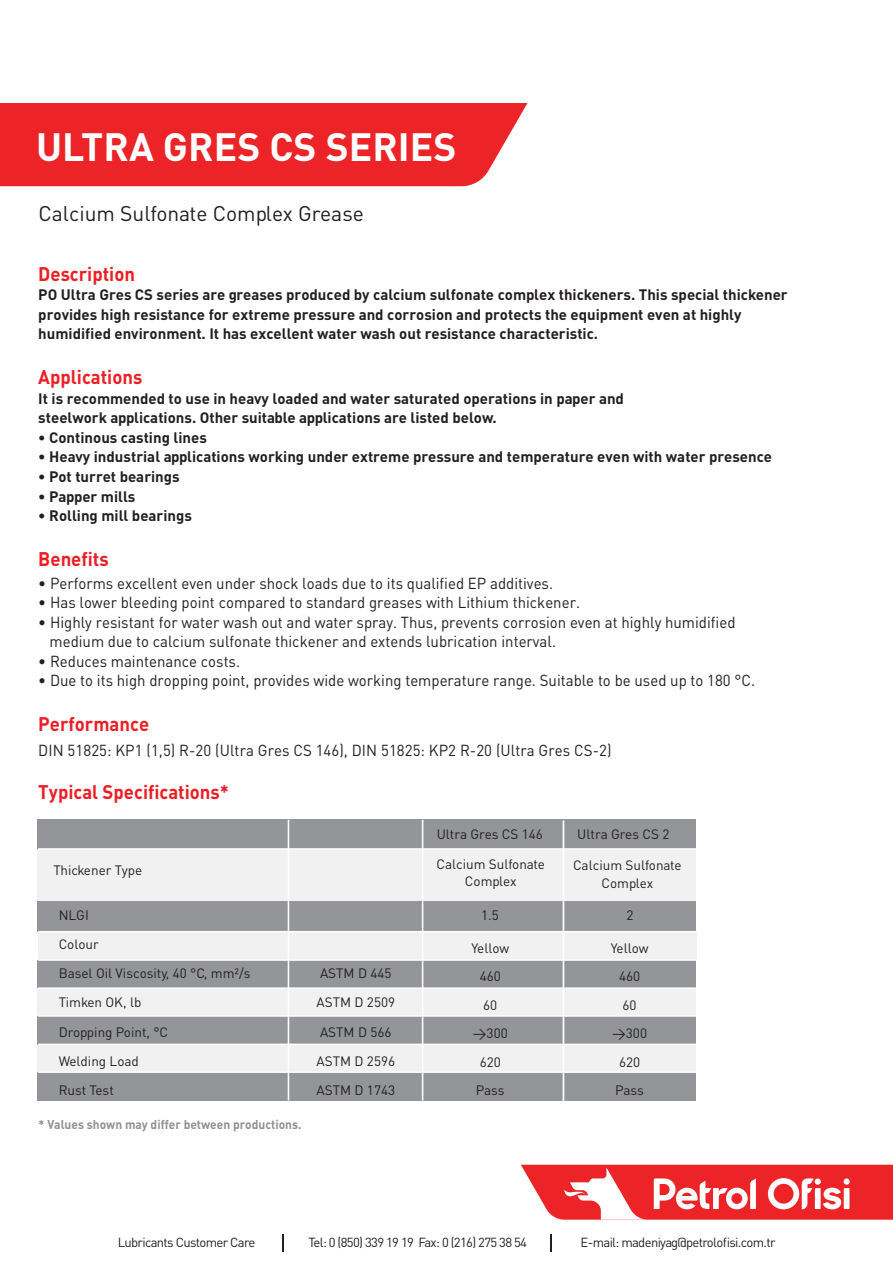
<style>
.page{position:relative;width:893px;height:1263px;background:#fff}
.page>*{position:absolute;margin:0;border:0;box-sizing:border-box;transform-origin:0 0}
.t1{font:39px "DINT Bold Tr";color:#fff}
.t2{font:21px "DIN Tr";color:#231f20}
.t3{font:19.5px "DINT Bold Tr";color:#ed1d24;scale:.95 1}
.t4{font:15.75px/19.5px "DIN Tr";color:#231f20;scale:.95 1}
.t5{font:15px/19.5px "DINT Bold Tr";color:#231f20}
.t6{font:13.5px/28.5px "DIN Tr";color:#231f20;text-align:center}
.t7{font:13.05px "DIN Tr";letter-spacing:-.05em;color:#231f20}
.t8{font:12.6px "DINT Bold Tr";color:#929191;scale:.95 1}
</style>
<div class="page">
<div style="left:38px;top:848px;width:658px;height:53px;background:#f1f1f2"></div>
<div style="left:38px;top:901px;width:658px;height:30px;background:#939598"></div>
<div style="left:38px;top:819px;width:658px;height:29px;background:#939598"></div>
<div style="left:38px;top:931px;width:658px;height:29px;background:#f1f1f2"></div>
<div style="left:38px;top:960px;width:658px;height:28px;background:#939598"></div>
<div style="left:38px;top:988px;width:658px;height:28px;background:#f1f1f2"></div>
<div style="left:38px;top:1044px;width:658px;height:29px;background:#f1f1f2"></div>
<div style="left:38px;top:1016px;width:658px;height:29px;background:#939598"></div>
<div style="left:38px;top:1072px;width:658px;height:29px;background:#939598"></div>
<hr style="left:288px;top:820px;width:1px;height:280px;background:#fff">
<hr style="left:38px;top:848px;width:658px;height:1px;background:#fff">
<hr style="left:38px;top:931px;width:658px;height:1px;background:#fff">
<hr style="left:38px;top:1015px;width:658px;height:2px;background:#fff">
<hr style="left:38px;top:959px;width:658px;height:2px;background:#fff">
<hr style="left:38px;top:1043px;width:658px;height:2px;background:#fff">
<hr style="left:38px;top:987px;width:658px;height:2px;background:#fff">
<hr style="left:38px;top:1071px;width:658px;height:2px;background:#fff">
<hr style="left:422px;top:820px;width:1px;height:280px;background:#fff">
<hr style="left:563px;top:820px;width:1px;height:281px;background:#fff">
<div style="left:0;top:103px;width:527px;height:83px;background:#ec2427"></div>
<svg style="left:521px;top:1165px;width:372px;height:55px"></svg>
<svg style="left:283px;top:1234px;width:1px;height:17px"></svg>
<svg style="left:551px;top:1234px;width:1px;height:17px"></svg>
<h1 class="t1" style="left:36px;top:121px;width:422px">ULTRA GRES CS SERIES</h1>
<h2 class="t2" style="left:38px;top:200px;width:327px">Calcium Sulfonate Complex Grease</h2>
<h3 class="t3" style="left:38px;top:261px;width:103px">Description</h3>
<p class="t5" style="left:38px;top:285px;width:751px">PO Ultra Gres CS series are greases produced by calcium sulfonate complex thickeners. This special thickener provides high resistance for extreme pressure and corrosion and protects the equipment even at highly humidified environment. It has excellent water wash out resistance characteristic.</p>
<h3 class="t3" style="left:38px;top:365px;width:111px">Applications</h3>
<p class="t5" style="left:38px;top:388px;width:587px">It is recommended to use in heavy loaded and water saturated operations in paper and steelwork applications. Other suitable applications are listed below.</p>
<p class="t5" style="left:38px;top:427px;width:170px">• Continous casting lines</p>
<p class="t5" style="left:38px;top:447px;width:735px">• Heavy industrial applications working under extreme pressure and temperature even with water presence</p>
<p class="t5" style="left:38px;top:466px;width:143px">• Pot turret bearings</p>
<p class="t5" style="left:38px;top:486px;width:99px">• Papper mills</p>
<p class="t5" style="left:38px;top:505px;width:155px">• Rolling mill bearings</p>
<h3 class="t3" style="left:38px;top:546px;width:76px">Benefits</h3>
<p class="t4" style="left:38px;top:573px;width:543px">• Performs excellent even under shock loads due to its qualified EP additives.</p>
<p class="t4" style="left:38px;top:592px;width:572px">• Has lower bleeding point compared to standard greases with Lithium thickener.</p>
<p class="t4" style="left:50px;top:612px;width:724px;text-indent:-11px">• Highly resistant for water wash out and water spray. Thus, prevents corrosion even at highly humidified medium due to calcium sulfonate thickener and extends lubrication interval.</p>
<p class="t4" style="left:38px;top:651px;width:214px">• Reduces maintenance costs.</p>
<p class="t4" style="left:38px;top:670px;width:756px">• Due to its high dropping point, provides wide working temperature range. Suitable to be used up to 180 °C.</p>
<h3 class="t3" style="left:38px;top:711px;width:118px">Performance</h3>
<p class="t4" style="left:38px;top:740px;width:605px">DIN 51825: KP1 (1,5) R-20 (Ultra Gres CS 146), DIN 51825: KP2 R-20 (Ultra Gres CS-2)</p>
<h3 class="t3" style="left:38px;top:779px;width:202px">Typical Specifications*</h3>
<p class="t6" style="left:53px;top:855px;width:90px">Thickener Type</p>
<p class="t6" style="left:59px;top:900px;width:193px;line-height:29.2px;text-align:left">NLGI<br>Colour<br>Basel Oil Viscosity, 40 °C, mm²/s</p>
<p class="t6" style="left:320px;top:959px;width:73px">ASTM D 445</p>
<p class="t6" style="left:59px;top:988px;width:84px">Timken OK, lb</p>
<p class="t6" style="left:317px;top:988px;width:80px">ASTM D 2509</p>
<p class="t6" style="left:59px;top:1017px;width:111px">Dropping Point, °C</p>
<p class="t6" style="left:320px;top:1017px;width:73px">ASTM D 566</p>
<p class="t6" style="left:59px;top:1046px;width:82px">Welding Load</p>
<p class="t6" style="left:317px;top:1046px;width:80px">ASTM D 2596</p>
<p class="t6" style="left:59px;top:1076px;width:57px">Rust Test</p>
<p class="t6" style="left:317px;top:1076px;width:80px">ASTM D 1743</p>
<p class="t8" style="left:39px;top:1116px;width:278px">* Values shown may differ between productions.</p>
<p class="t6" style="left:437px;top:819px;width:108px">Ultra Gres CS 146</p>
<p class="t6" style="left:577px;top:819px;width:94px">Ultra Gres CS 2</p>
<p class="t6" style="left:573px;top:857px;width:110px;line-height:17.2px">Calcium Sulfonate<br>Complex</p>
<p class="t6" style="left:626px;top:901px;width:9px">2</p>
<p class="t6" style="left:436px;top:855px;width:110px;line-height:17.2px">Calcium Sulfonate<br>Complex</p>
<p class="t6" style="left:481px;top:901px;width:19px">1.5</p>
<p class="t6" style="left:471px;top:933px;width:39px">Yellow<br>460<br>60 &gt;300<br>620<br>Pass</p>
<p class="t6" style="left:611px;top:933px;width:39px">Yellow<br>460<br>60 &gt;300<br>620<br>Pass</p>
<p class="t7" style="left:118px;top:1234px;width:139px">Lubricants Customer Care</p>
<p class="t7" style="left:309px;top:1234px;width:220px">Tel: 0 (850) 339 19 19 Fax: 0 (216) 275 38 54</p>
<p class="t7" style="left:581px;top:1234px;width:196px">E-mail: madeniyag@petrolofisi.com.tr</p>
</div>
